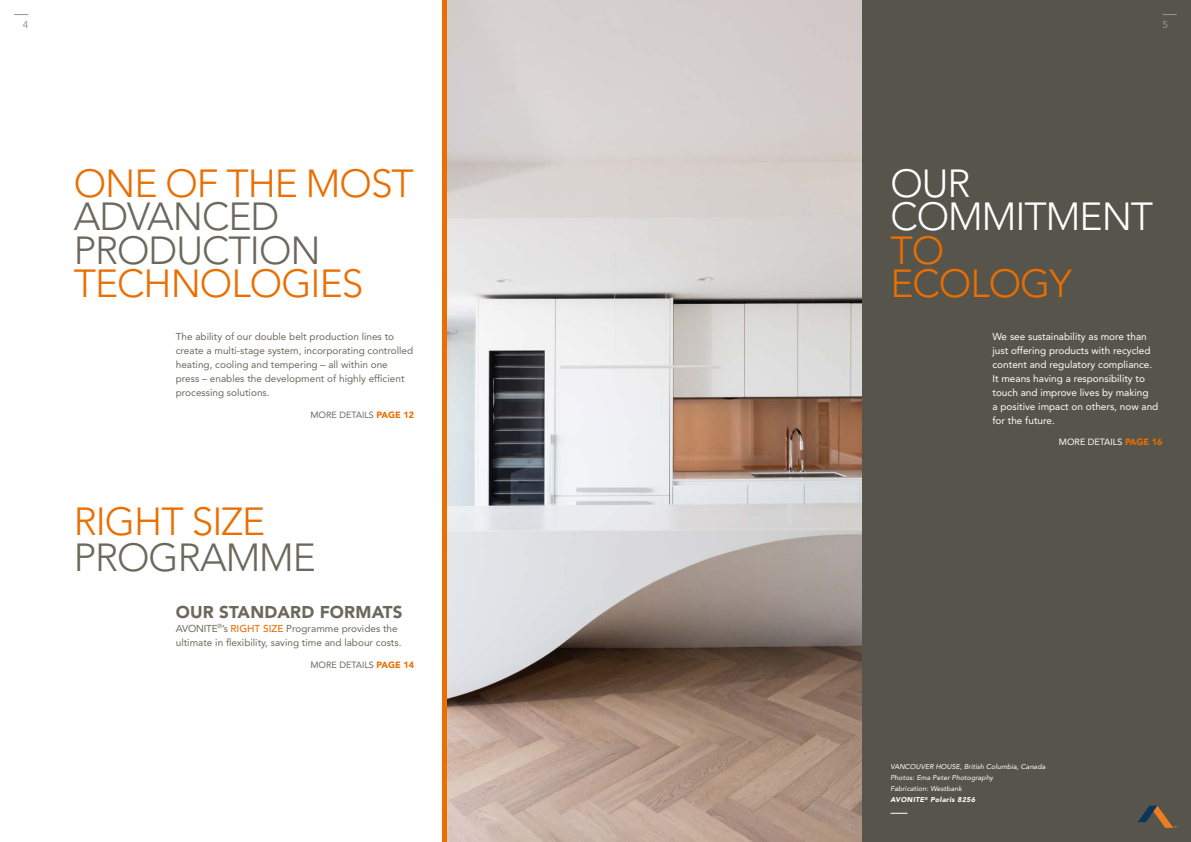
<style>
.page{position:relative;width:1191px;height:842px;background:#fff}
.page>*{position:absolute;margin:0;border:0;box-sizing:border-box;transform-origin:0 0}
.t1{font:300 38.9px/33.5px "Avenir LT Std";letter-spacing:-.025em;color:#ea6e00}
.t2{font:300 38.9px/33.5px "Avenir LT Std";letter-spacing:-.025em;color:#6c695c}
.t3{font:300 38.9px/33.5px "Avenir LT Std";letter-spacing:-.025em;color:#fff}
.t4{font:900 17px "Avenir LT Std";letter-spacing:.01em;color:#6c695c}
.t5{font:10px/14px "Avenir LT Std";color:#6c695c}
.t6{font:10px/14px "Avenir LT Std";color:#fff}
.t7{font:10px "Avenir LT Std";color:#9b968d}
.t8{font:9px "Avenir LT Std";color:#6c695c}
.t9{font:9px "Avenir LT Std";color:#fff}
.t10{font:italic 7px/11.2px "Avenir LT Std";letter-spacing:.01em;color:#fff}
.s1{font-weight:900;color:#ea6e00}
.s2{font-weight:500;color:#ea6e00}
.s3{font-weight:900}
</style>
<div class="page">
<img style="left:446px;top:0;width:416px;height:842px">
<div style="left:862px;top:0;width:329px;height:842px;background:#57554b"></div>
<hr style="left:442px;top:0;width:4px;height:842px;background:#ea6e00">
<svg style="left:890px;top:813px;width:17px;height:1px"></svg>
<svg style="left:1162px;top:14px;width:14px;height:1px"></svg>
<svg style="left:14px;top:14px;width:14px;height:1px"></svg>
<svg style="left:1138px;top:806px;width:38px;height:22px"></svg>
<p class="t7" style="left:23px;top:19px;width:7px">4</p>
<p class="t7" style="left:1162px;top:19px;width:7px">5</p>
<h1 class="t1" style="left:74px;top:167px;width:342px">ONE OF THE MOST</h1>
<h1 class="t2" style="left:74px;top:200px;width:248px">ADVANCED<br>PRODUCTION</h1>
<h1 class="t1" style="left:74px;top:267px;width:291px">TECHNOLOGIES</h1>
<p class="t5" style="left:176px;top:329px;width:239px">The ability of our double belt production lines to create a multi-stage system, incorporating controlled heating, cooling and tempering – all within one press – enables the development of highly efficient processing solutions.</p>
<p class="t8" style="left:310px;top:410px;width:105px">MORE DETAILS <span class="s1">PAGE 12</span></p>
<h1 class="t1" style="left:74px;top:505px;width:193px">RIGHT SIZE</h1>
<h1 class="t2" style="left:74px;top:541px;width:244px">PROGRAMME</h1>
<h2 class="t4" style="left:176px;top:601px;width:228px">OUR STANDARD FORMATS</h2>
<p class="t5" style="left:176px;top:621px;width:227px">AVONITE<sup>®</sup>’s <span class="s2">RIGHT SIZE</span> Programme provides the ultimate in flexibility, saving time and labour costs.</p>
<p class="t8" style="left:310px;top:660px;width:105px">MORE DETAILS <span class="s1">PAGE 14</span></p>
<h1 class="t3" style="left:890px;top:167px;width:264px">OUR<br>COMMITMENT</h1>
<h1 class="t1" style="left:890px;top:234px;width:183px">TO<br>ECOLOGY</h1>
<p class="t6" style="left:992px;top:329px;width:167px">We see sustainability as more than just offering products with recycled content and regulatory compliance.<br>It means having a responsibility to touch and improve lives by making<br>a positive impact on others, now and for the future.</p>
<p class="t9" style="left:1059px;top:437px;width:105px">MORE DETAILS <span class="s1">PAGE 16</span></p>
<p class="t10" style="left:890px;top:761px;width:156px">VANCOUVER HOUSE, British Columbia, Canada<br>Photos: Ema Peter Photography<br>Fabrication: Westbank<br><span class="s3">AVONITE</span><sup>®</sup> <span class="s3">Polaris 8256</span></p>
</div>
